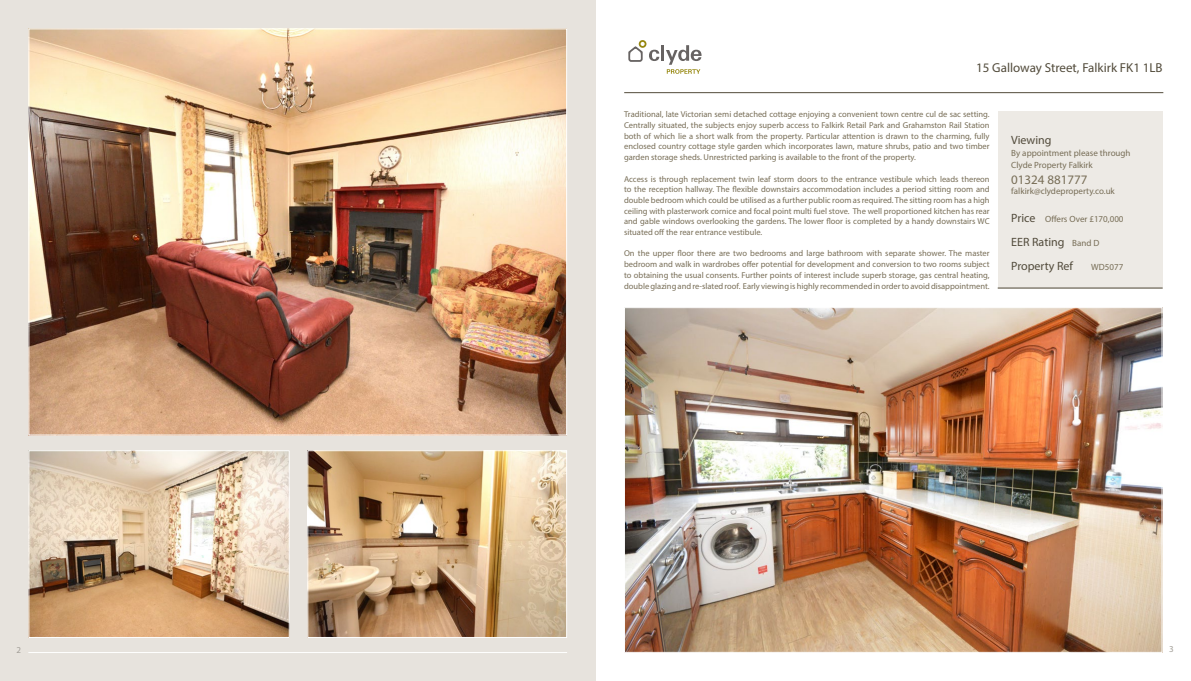
<style>
.page{position:relative;width:1191px;height:681px;background:#fff}
.page>*{position:absolute;margin:0;border:0;box-sizing:border-box;transform-origin:0 0}
.t1{font:13px "Myriad Pro";color:#524b3b}
.t2{font:13px "Myriad Pro";color:#776d56}
.t3{font:12px/24px "Myriad Pro";color:#524b3b}
.t4{font:9px/12px "Myriad Pro";color:#776d56}
.t5{font:9px "Myriad Pro";color:#a29e97}
.t6{font:8.5px/10.7px "Myriad Pro";color:#776d56;text-align:justify}
.s1{font-size:12px;color:#524b3b}
.s2{font-size:9px;color:#776d56}
</style>
<div class="page">
<div style="left:997px;top:111px;width:165px;height:177px;background:#edeae5"></div>
<div style="left:0;top:0;width:595px;height:680px;background:#e7e3dd"></div>
<img style="left:30px;top:30px;width:535px;height:403px">
<img style="left:30px;top:452px;width:258px;height:183px">
<div style="left:28px;top:450px;width:262px;height:187px;border:1px solid #fff"></div>
<img style="left:309px;top:452px;width:256px;height:183px">
<div style="left:307px;top:450px;width:260px;height:187px;border:1px solid #fff"></div>
<hr style="left:28px;top:651px;width:539px;height:1px;background:#fff">
<div style="left:639px;top:40px;width:7px;height:8px;border:2px solid #978811;border-radius:50%"></div>
<svg style="left:649px;top:50px;width:10px;height:11px"></svg>
<hr style="left:661px;top:45px;width:3px;height:16px;background:#676362">
<svg style="left:666px;top:45px;width:35px;height:29px"></svg>
<svg style="left:628px;top:46px;width:15px;height:16px"></svg>
<img style="left:626px;top:309px;width:534px;height:341px">
<hr style="left:624px;top:92px;width:539px;height:1px;background:#524b3b">
<hr style="left:997px;top:287px;width:165px;height:1px;background:#524b3b">
<h1 class="t1" style="left:976px;top:60px;width:188px">15 Galloway Street, Falkirk FK1 1LB</h1>
<p class="t6" style="left:624px;top:109px;width:367px">Traditional, late Victorian semi detached cottage enjoying a convenient town centre cul de sac setting.<br>Centrally situated, the subjects enjoy superb access to Falkirk Retail Park and Grahamston Rail Station both of which lie a short walk from the property. Particular attention is drawn to the charming, fully enclosed country cottage style garden which incorporates lawn, mature shrubs, patio and two timber garden storage sheds. Unrestricted parking is available to the front of the property.</p>
<p class="t6" style="left:624px;top:173px;width:367px">Access is through replacement twin leaf storm doors to the entrance vestibule which leads thereon to the reception hallway. The flexible downstairs accommodation includes a period sitting room and double bedroom which could be utilised as a further public room as required. The sitting room has a high ceiling with plasterwork cornice and focal point multi fuel stove. The well proportioned kitchen has rear and gable windows overlooking the gardens. The lower floor is completed by a handy downstairs WC situated off the rear entrance vestibule.</p>
<p class="t6" style="left:624px;top:248px;width:367px">On the upper floor there are two bedrooms and large bathroom with separate shower. The master bedroom and walk in wardrobes offer potential for development and conversion to two rooms subject to obtaining the usual consents. Further points of interest include superb storage, gas central heating, double glazing and re-slated roof. Early viewing is highly recommended in order to avoid disappointment.</p>
<h2 class="t3" style="left:1011px;top:128px;width:42px">Viewing</h2>
<p class="t4" style="left:1011px;top:147px;width:121px">By appointment please through<br>Clyde Property Falkirk</p>
<h1 class="t2" style="left:1011px;top:172px;width:78px">01324 881777</h1>
<p class="t4" style="left:1011px;top:185px;width:105px">falkirk@clydeproperty.co.uk</p>
<p class="t4" style="left:1011px;top:212px;width:114px"><span class="s1">Price</span> Offers Over £170,000</p>
<h2 class="t3" style="left:1011px;top:229px;width:90px">EER Rating <span class="s2">Band D<br></span>Property Ref</h2>
<p class="t4" style="left:1091px;top:260px;width:34px">WD5077</p>
<p class="t5" style="left:17px;top:643px;width:6px">2</p>
<p class="t5" style="left:1169px;top:643px;width:6px">3</p>
</div>
